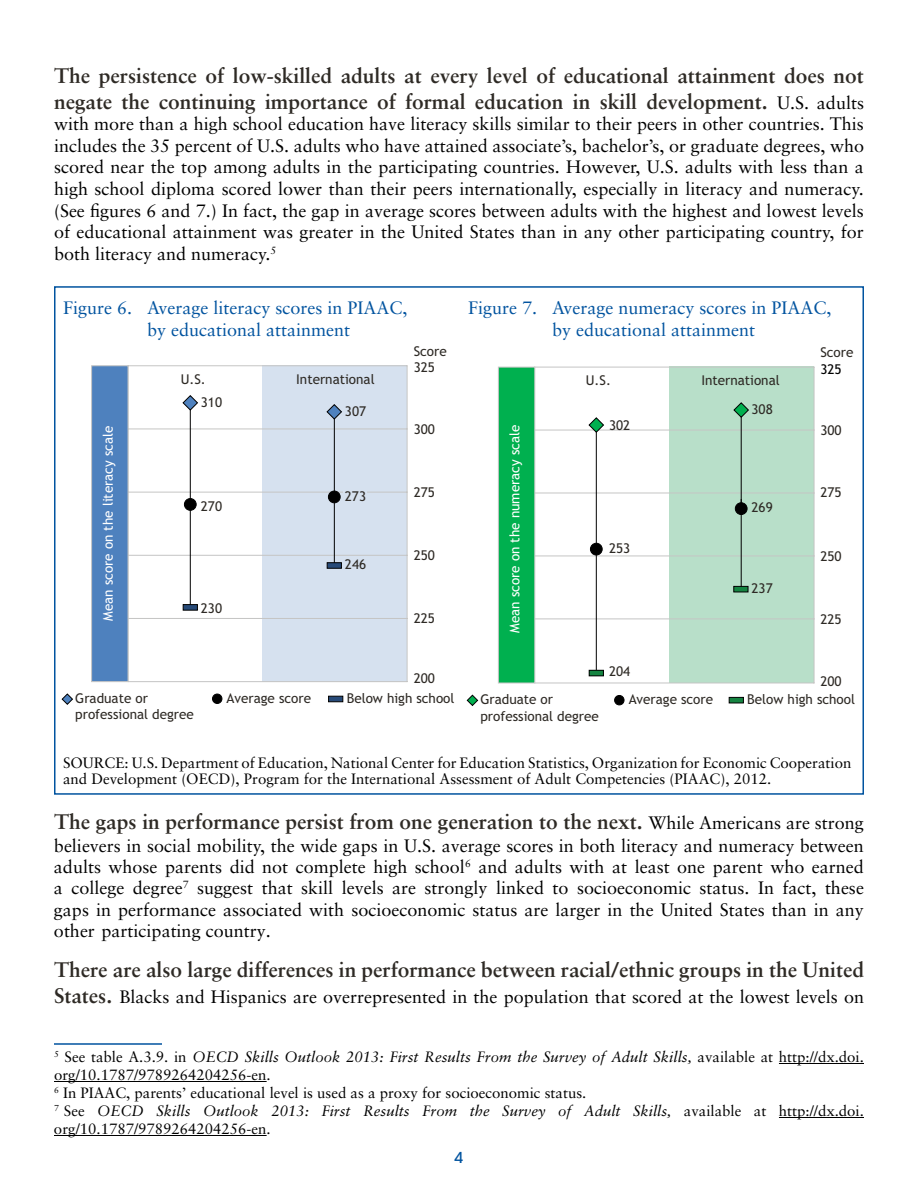
<style>
.page{position:relative;width:918px;height:1188px;background:#fff}
.page>*{position:absolute;margin:0;border:0;box-sizing:border-box;transform-origin:0 0}
.t1{font:700 21px/25.2px "Sabon";color:#2e2a25}
.t2{font:18px/21.6px "Sabon";color:#000;text-align:justify}
.t3{font:18px/21.6px "Sabon";color:#00539f}
.t4{font:15px/16.5px "Sabon";color:#000}
.t5{font:italic 15px/18px "Sabon";color:#000}
.t6{font:500 15px "ITC Avant Garde Std";color:#00539f}
.t7{font:13.5px/16.2px "Trebuchet MS";color:#2e2a25}
.t8{font:13.5px "Trebuchet MS";color:#fff}
.t9{font:13.5px "Trebuchet MS";color:#000}
.t10{font:10.5px "Sabon";color:#000}
.s1{font-weight:400;font-size:18px;color:#000}
.s2{font-weight:700;font-size:21px;color:#2e2a25}
.s3{font-style:italic}
.s4{font-style:normal}
</style>
<div class="page">
<hr style="left:54px;top:1043px;width:108px;height:2px;background:#00539f">
<hr style="left:779px;top:1063px;width:85px;height:1px;background:#000">
<hr style="left:54px;top:1081px;width:213px;height:1px;background:#000">
<hr style="left:779px;top:1117px;width:85px;height:1px;background:#000">
<hr style="left:54px;top:1135px;width:213px;height:1px;background:#000">
<div style="left:262px;top:366px;width:145px;height:316px;background:#d6e1ef"></div>
<hr style="left:407px;top:365px;width:1px;height:317px;background:#c5c5c4">
<hr style="left:128px;top:365px;width:1px;height:317px;background:#c5c5c4">
<hr style="left:128px;top:365px;width:279px;height:1px;background:#c5c5c4">
<hr style="left:128px;top:429px;width:279px;height:1px;background:#c5c5c4">
<hr style="left:128px;top:492px;width:279px;height:1px;background:#c5c5c4">
<hr style="left:128px;top:555px;width:279px;height:1px;background:#c5c5c4">
<hr style="left:128px;top:618px;width:279px;height:1px;background:#c5c5c4">
<hr style="left:128px;top:681px;width:279px;height:1px;background:#c5c5c4">
<hr style="left:334px;top:410px;width:1px;height:88px;background:#000">
<hr style="left:190px;top:403px;width:1px;height:103px;background:#000">
<hr style="left:334px;top:498px;width:1px;height:67px;background:#000">
<hr style="left:190px;top:505px;width:1px;height:102px;background:#000">
<div style="left:91px;top:365px;width:37px;height:317px;background:#4e81be;border:1px solid #c5c5c4"></div>
<svg style="left:182px;top:395px;width:16px;height:16px"></svg>
<svg style="left:326px;top:404px;width:16px;height:16px"></svg>
<div style="left:184px;top:499px;width:12px;height:11px;background:#000;border-radius:50%"></div>
<div style="left:184px;top:498px;width:13px;height:13px;border:1px solid #000;border-radius:50%"></div>
<div style="left:328px;top:491px;width:12px;height:12px;background:#000;border-radius:50%"></div>
<div style="left:328px;top:491px;width:13px;height:12px;border:1px solid #000;border-radius:50%"></div>
<div style="left:183px;top:604px;width:15px;height:7px;background:#274a78;border:1px solid #000"></div>
<div style="left:327px;top:562px;width:15px;height:7px;background:#274a78;border:1px solid #000"></div>
<svg style="left:62px;top:693px;width:11px;height:12px"></svg>
<div style="left:213px;top:694px;width:9px;height:9px;background:#000;border-radius:50%"></div>
<div style="left:212px;top:694px;width:10px;height:10px;border:1px solid #000;border-radius:50%"></div>
<svg style="left:328px;top:696px;width:15px;height:6px"></svg>
<div style="left:343px;top:490px;width:24px;height:17px;background:#d6e1ef"></div>
<div style="left:669px;top:367px;width:145px;height:316px;background:#b8dfc9"></div>
<hr style="left:814px;top:367px;width:1px;height:316px;background:#c5c5c4">
<hr style="left:534px;top:367px;width:280px;height:1px;background:#c5c5c4">
<hr style="left:534px;top:683px;width:280px;height:1px;background:#c5c5c4">
<hr style="left:534px;top:430px;width:280px;height:1px;background:#c5c5c4">
<hr style="left:534px;top:493px;width:280px;height:1px;background:#c5c5c4">
<hr style="left:534px;top:556px;width:280px;height:1px;background:#c5c5c4">
<hr style="left:534px;top:619px;width:280px;height:1px;background:#c5c5c4">
<hr style="left:741px;top:409px;width:1px;height:100px;background:#000">
<hr style="left:596px;top:424px;width:1px;height:125px;background:#000">
<div style="left:498px;top:367px;width:37px;height:316px;background:#00b04f;border:1px solid #c5c5c4"></div>
<svg style="left:588px;top:417px;width:17px;height:16px"></svg>
<svg style="left:733px;top:402px;width:16px;height:16px"></svg>
<div style="left:735px;top:503px;width:12px;height:12px;background:#000;border-radius:50%"></div>
<div style="left:735px;top:502px;width:12px;height:13px;border:1px solid #000;border-radius:50%"></div>
<svg style="left:467px;top:694px;width:12px;height:12px"></svg>
<div style="left:615px;top:695px;width:9px;height:10px;background:#000;border-radius:50%"></div>
<div style="left:614px;top:695px;width:10px;height:10px;border:1px solid #000;border-radius:50%"></div>
<svg style="left:729px;top:697px;width:15px;height:6px"></svg>
<svg style="left:588px;top:498px;width:154px;height:179px"></svg>
<svg style="left:733px;top:586px;width:15px;height:6px"></svg>
<p class="t1" style="left:54px;top:63px;width:812px">The persistence of low-skilled adults at every level of educational attainment does not negate the continuing importance of formal education in skill development. <span class="s1">U.S. adults</span></p>
<p class="t2" style="left:54px;top:113px;width:812px">with more than a high school education have literacy skills similar to their peers in other countries. This includes the 35 percent of U.S. adults who have attained associate’s, bachelor’s, or graduate degrees, who scored near the top among adults in the participating countries. However, U.S. adults with less than a high school diploma scored lower than their peers internationally, especially in literacy and numeracy. (See figures 6 and 7.) In fact, the gap in average scores between adults with the highest and lowest levels of educational attainment was greater in the United States than in any other participating country, for both literacy and numeracy.</p>
<p class="t10" style="left:270px;top:244px;width:7px">5</p>
<p class="t3" style="left:147px;top:297px;width:262px;text-indent:-84px">Figure 6. Average literacy scores in PIAAC, by educational attainment</p>
<p class="t7" style="left:181px;top:371px;width:27px">U.S.</p>
<p class="t7" style="left:296px;top:371px;width:80px">International</p>
<p class="t7" style="left:414px;top:343px;width:35px">Score</p>
<p class="t7" style="left:414px;top:360px;width:23px">325</p>
<p class="t3" style="left:468px;top:297px;width:365px;text-align:center">Figure 7. Average numeracy scores in PIAAC, by educational attainment</p>
<p class="t7" style="left:586px;top:372px;width:27px">U.S.</p>
<p class="t7" style="left:701px;top:372px;width:80px">International</p>
<p class="t7" style="left:820px;top:344px;width:35px">Score</p>
<p class="t9" style="left:820px;top:361px;width:23px">325</p>
<p class="t7" style="left:201px;top:395px;width:23px">310</p>
<p class="t7" style="left:345px;top:403px;width:23px">307</p>
<p class="t7" style="left:752px;top:401px;width:23px">308</p>
<p class="t8" style="left:100px;top:621px;width:197px;rotate:-90deg">Mean score on the literacy scale</p>
<p class="t7" style="left:201px;top:498px;width:23px">270</p>
<p class="t7" style="left:201px;top:600px;width:23px">230</p>
<p class="t7" style="left:345px;top:489px;width:23px">273</p>
<p class="t7" style="left:345px;top:556px;width:23px">246</p>
<p class="t7" style="left:414px;top:421px;width:23px">300</p>
<p class="t7" style="left:414px;top:484px;width:23px">275</p>
<p class="t7" style="left:414px;top:547px;width:23px">250</p>
<p class="t7" style="left:414px;top:610px;width:23px">225</p>
<p class="t8" style="left:507px;top:633px;width:210px;rotate:-90deg">Mean score on the numeracy scale</p>
<p class="t7" style="left:609px;top:417px;width:23px">302</p>
<p class="t7" style="left:609px;top:540px;width:23px">253</p>
<p class="t7" style="left:752px;top:499px;width:23px">269</p>
<p class="t7" style="left:752px;top:580px;width:23px">237</p>
<p class="t7" style="left:820px;top:422px;width:23px">300</p>
<p class="t7" style="left:820px;top:484px;width:23px">275</p>
<p class="t7" style="left:820px;top:548px;width:23px">250</p>
<p class="t7" style="left:820px;top:611px;width:23px">225</p>
<p class="t7" style="left:414px;top:670px;width:23px">200</p>
<p class="t7" style="left:609px;top:663px;width:23px">204</p>
<p class="t7" style="left:820px;top:673px;width:23px">200</p>
<p class="t7" style="left:75px;top:691px;width:120px">Graduate or professional degree</p>
<p class="t7" style="left:227px;top:691px;width:86px">Average score</p>
<p class="t7" style="left:347px;top:691px;width:109px">Below high school</p>
<p class="t7" style="left:480px;top:692px;width:120px">Graduate or professional degree</p>
<p class="t7" style="left:629px;top:692px;width:86px">Average score</p>
<p class="t7" style="left:747px;top:692px;width:109px">Below high school</p>
<p class="t4" style="left:63px;top:754px;width:790px">SOURCE: U.S. Department of Education, National Center for Education Statistics, Organization for Economic Cooperation and Development (OECD), Program for the International Assessment of Adult Competencies (PIAAC), 2012.</p>
<p class="t1" style="left:54px;top:809px;width:811px">The gaps in performance persist from one generation to the next. <span class="s1">While Americans are strong</span></p>
<p class="t2" style="left:54px;top:835px;width:811px">believers in social mobility, the wide gaps in U.S. average scores in both literacy and numeracy between adults whose parents did not complete high school</p>
<p class="t10" style="left:465px;top:857px;width:7px">6</p>
<p class="t2" style="left:478px;top:856px;width:387px">and adults with at least one parent who earned</p>
<p class="t2" style="left:54px;top:877px;width:812px;text-indent:143px">suggest that skill levels are strongly linked to socioeconomic status. In fact, these gaps in performance associated with socioeconomic status are larger in the United States than in any other participating country.</p>
<p class="t1" style="left:54px;top:957px;width:812px">There are also large differences in performance between racial/ethnic groups in the United</p>
<p class="t2" style="left:54px;top:985px;width:812px"><span class="s2">States.</span> Blacks and Hispanics are overrepresented in the population that scored at the lowest levels on</p>
<p class="t2" style="left:54px;top:877px;width:130px">a college degree</p>
<p class="t10" style="left:183px;top:879px;width:7px">7</p>
<p class="t4" style="left:54px;top:1048px;width:812px;line-height:18px"><sup>5</sup> See table A.3.9. in <span class="s3">OECD Skills Outlook 2013: First Results From the Survey of Adult Skills,</span> available at http://dx.doi. org/10.1787/9789264204256-en.</p>
<p class="t4" style="left:54px;top:1084px;width:534px"><sup>6</sup> In PIAAC, parents’ educational level is used as a proxy for socioeconomic status.</p>
<p class="t5" style="left:54px;top:1102px;width:811px"><sup>7</sup> <span class="s4">See</span> OECD Skills Outlook 2013: First Results From the Survey of Adult Skills, <span class="s4">available at http://dx.doi. org/10.1787/9789264204256-en.</span></p>
<p class="t6" style="left:455px;top:1148px;width:10px">4</p>
</div>
